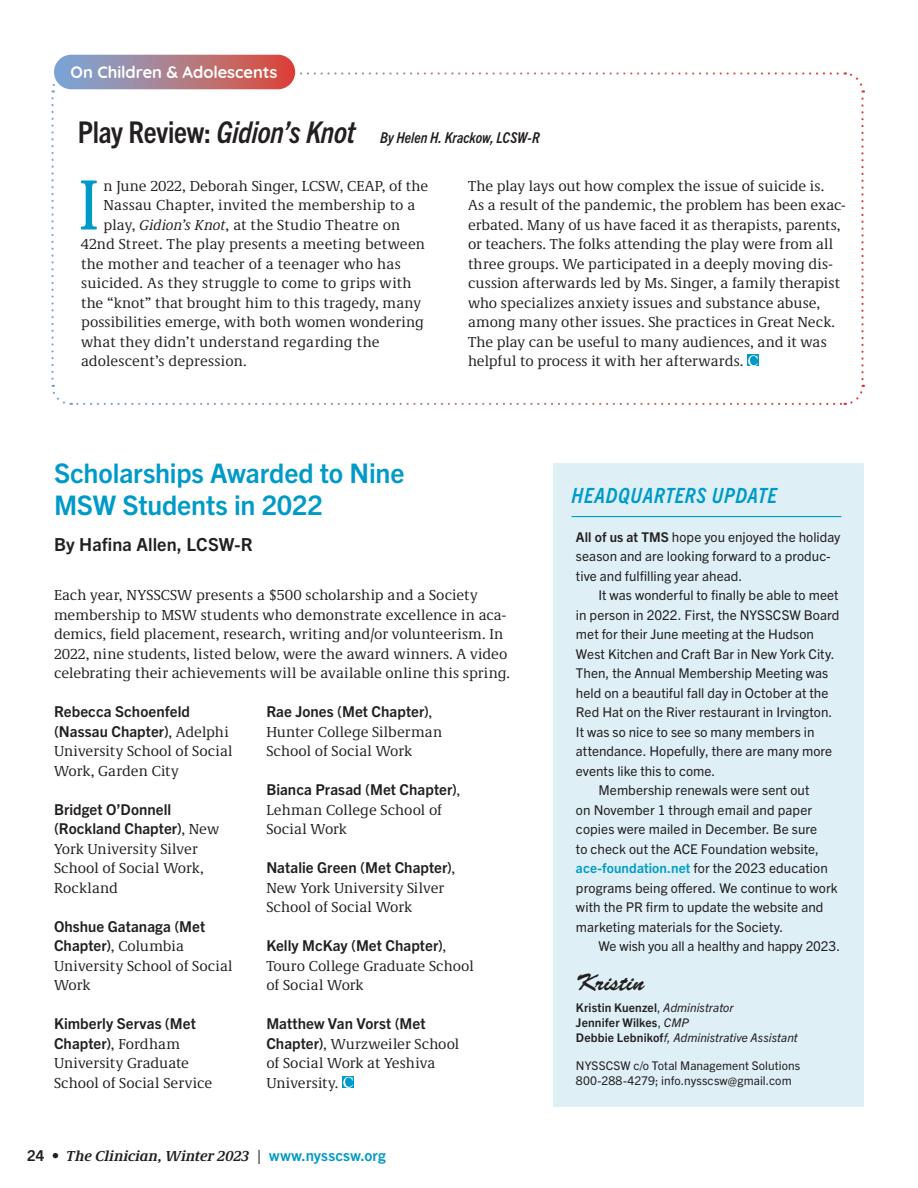
<style>
.page{position:relative;width:918px;height:1188px;background:#fff}
.page>*{position:absolute;margin:0;border:0;box-sizing:border-box;transform-origin:0 0}
.Body_Text_-_P1{font:condensed 73.5px "Demos Next Pro";color:#009ac8}
.Header_-_Trade_24pt{font:700 27px/31.5px "Trade Gothic Next LT Pro";letter-spacing:-.005em;color:#009ac8}
.Chapter_-_Text{font:24px "Brush Script Std";color:#231f20}
.t1{font:italic 700 condensed 21px "Trade Gothic Next LT Pro";letter-spacing:.03em;color:#009ac8}
.Credit_-_Trade_Bold{font:700 18px "Trade Gothic Next LT Pro";letter-spacing:.005em;color:#231f20}
.Captions{font:700 16.5px "Quicksand";letter-spacing:-.005em;color:#fff}
.Body_Text_-_Space{font:15px/19.5px "Demos Next Pro";letter-spacing:.005em;color:#231f20}
.Body_Text_-_No_Inden{font:15px/19.5px "Demos Next Pro";letter-spacing:.005em;color:#231f20}
.Body_Text_-_P1-2{font:15px "Demos Next Pro";letter-spacing:.01em;color:#231f20}
.Body_Text_-_Sans{font:italic 700 condensed 15px "Trade Gothic Next LT Pro";color:#231f20}
.t2{font:italic 700 15px "Demos Next Pro";color:#231f20}
.Body_Text_-_Sans-2{font:13.5px/19.5px "Trade Gothic Next LT Pro";letter-spacing:.005em;color:#231f20}
.Side_Text_-_Trade_Re{font:700 12px/15px "Trade Gothic Next LT Pro";letter-spacing:.01em;color:#231f20}
.Body_Text_-_No_Inden-2{font:12px/15px "Trade Gothic Next LT Pro";letter-spacing:.005em;color:#231f20}
.s1{font-style:normal;font-size:30px}
.s2{font-size:30px}
.s3{font-style:italic}
.s4{font-family:"Trade Gothic Next LT Pro";font-weight:700}
.s5{font-family:"Trade Gothic Next LT Pro";font-style:normal}
.s6{font-family:"Trade Gothic Next LT Pro";font-weight:400;font-style:normal;font-size:18px}
.s7{font-family:"Trade Gothic Next LT Pro";font-style:normal;color:#009ac8}
.s8{font-weight:700}
.s9{font-weight:700;color:#009ac8}
.s10{font-weight:400}
.s11{font-weight:400;font-style:italic}
</style>
<div class="page">
<div style="left:554px;top:463px;width:310px;height:644px;background:#def0f6"></div>
<div style="left:54px;top:55px;width:241px;height:34px;background:linear-gradient(to right,#7baddd,#df4a37);border-radius:17px"></div>
<svg style="left:51px;top:71px;width:814px;height:334px"></svg>
<div style="left:342px;top:1076px;width:12px;height:11px;background:#009ac8"></div>
<svg style="left:343px;top:1077px;width:10px;height:11px"></svg>
<hr style="left:572px;top:516px;width:270px;height:1px;background:#009ac8">
<p class="Captions" style="left:71px;top:58px;width:208px">On Children &amp; Adolescents</p>
<p class="Body_Text_-_Sans" style="left:78px;top:128px;width:463px"><span class="s1">Play Review:</span> <span class="s2">Gidion’s Knot</span> By Helen H. Krackow, LCSW-R</p>
<p class="Body_Text_-_No_Inden" style="left:468px;top:175px;width:379px">The play lays out how complex the issue of suicide is.<br>As a result of the pandemic, the problem has been exac&shy;erbated. Many of us have faced it as therapists, parents, or teachers. The folks attending the play were from all three groups. We participated in a deeply moving dis&shy;cussion afterwards led by Ms. Singer, a family therapist who specializes anxiety issues and substance abuse, among many other issues. She practices in Great Neck.<br>The play can be useful to many audiences, and it was helpful to process it with her afterwards.</p>
<p class="Body_Text_-_P1" style="left:79px;top:156px;width:22px">I</p>
<p class="Body_Text_-_P1-2" style="left:103px;top:175px;width:326px">n June 2022, Deborah Singer, LCSW, CEAP, of the</p>
<p class="Body_Text_-_P1-2" style="left:103px;top:195px;width:313px">Nassau Chapter, invited the membership to a</p>
<p class="Body_Text_-_P1-2" style="left:103px;top:214px;width:298px">play, <span class="s3">Gidion’s Knot</span>, at the Studio Theatre on</p>
<p class="Body_Text_-_P1-2" style="left:81px;top:234px;width:346px">42nd Street. The play presents a meeting between</p>
<p class="Body_Text_-_P1-2" style="left:81px;top:253px;width:321px">the mother and teacher of a teenager who has</p>
<p class="Body_Text_-_P1-2" style="left:81px;top:273px;width:332px">suicided. As they struggle to come to grips with</p>
<p class="Body_Text_-_P1-2" style="left:81px;top:292px;width:342px">the “knot” that brought him to this tragedy, many</p>
<p class="Body_Text_-_P1-2" style="left:81px;top:312px;width:345px">possibilities emerge, with both women wondering</p>
<p class="Body_Text_-_P1-2" style="left:81px;top:331px;width:300px">what they didn’t understand regarding the</p>
<p class="Body_Text_-_P1-2" style="left:81px;top:351px;width:167px">adolescent’s depression.</p>
<p class="Header_-_Trade_24pt" style="left:54px;top:456px;width:352px">Scholarships Awarded to Nine<br>MSW Students in 2022</p>
<p class="Credit_-_Trade_Bold" style="left:54px;top:531px;width:200px">By Hafina Allen, LCSW-R</p>
<p class="Body_Text_-_Space" style="left:54px;top:585px;width:457px">Each year, NYSSCSW presents a $500 scholarship and a Society membership to MSW students who demonstrate excellence in aca&shy;demics, field placement, research, writing and/or volunteerism. In 2022, nine students, listed below, were the award winners. A video celebrating their achievements will be available online this spring.</p>
<p class="Body_Text_-_Space" style="left:54px;top:702px;width:180px"><span class="s4">Rebecca Schoenfeld (Nassau Chapter)</span>, Adelphi<br>University School of Social<br>Work, Garden City</p>
<p class="Body_Text_-_Space" style="left:54px;top:799px;width:167px"><span class="s4">Bridget O’Donnell (Rockland Chapter)</span>, New<br>York University Silver<br>School of Social Work,<br>Rockland</p>
<p class="Body_Text_-_Space" style="left:54px;top:916px;width:180px"><span class="s4">Ohshue Gatanaga (Met<br>Chapter)</span>, Columbia<br>University School of Social<br>Work</p>
<p class="Body_Text_-_Space" style="left:54px;top:1014px;width:160px"><span class="s4">Kimberly Servas (Met<br>Chapter)</span>, Fordham<br>University Graduate<br>School of Social Service</p>
<p class="Body_Text_-_Space" style="left:266px;top:702px;width:177px"><span class="s4">Rae Jones (Met Chapter)</span>,<br>Hunter College Silberman<br>School of Social Work</p>
<p class="Body_Text_-_Space" style="left:266px;top:780px;width:195px"><span class="s4">Bianca Prasad (Met Chapter)</span>,<br>Lehman College School of<br>Social Work</p>
<p class="Body_Text_-_Space" style="left:266px;top:858px;width:190px"><span class="s4">Natalie Green (Met Chapter)</span>,<br>New York University Silver<br>School of Social Work</p>
<p class="Body_Text_-_Space" style="left:266px;top:936px;width:209px"><span class="s4">Kelly McKay (Met Chapter)</span>,<br>Touro College Graduate School of Social Work</p>
<p class="Body_Text_-_Space" style="left:266px;top:1014px;width:195px"><span class="s4">Matthew Van Vorst (Met<br>Chapter)</span>, Wurzweiler School of Social Work at Yeshiva<br>University.</p>
<p class="t2" style="left:27px;top:1146px;width:360px"><span class="s5">24 •</span> The Clinician, Winter 2023 <span class="s6">|</span> <span class="s7">www.nysscsw.org</span></p>
<p class="t1" style="left:572px;top:481px;width:207px">HEADQUARTERS UPDATE</p>
<p class="Body_Text_-_Sans-2" style="left:576px;top:526px;width:266px"><span class="s8">All of us at TMS</span> hope you enjoyed the holiday season and are looking forward to a produc&shy;tive and fulfilling year ahead.</p>
<p class="Body_Text_-_Sans-2" style="left:576px;top:584px;width:265px;text-indent:22px">It was wonderful to finally be able to meet in person in 2022. First, the NYSSCSW Board met for their June meeting at the Hudson West Kitchen and Craft Bar in New York City.<br>Then, the Annual Membership Meeting was held on a beautiful fall day in October at the Red Hat on the River restaurant in Irvington.<br>It was so nice to see so many members in attendance. Hopefully, there are many more events like this to come.</p>
<p class="Body_Text_-_Sans-2" style="left:576px;top:779px;width:263px;text-indent:22px">Membership renewals were sent out<br>on November 1 through email and paper copies were mailed in December. Be sure<br>to check out the ACE Foundation website, <span class="s9">ace-foundation.net</span> for the 2023 education programs being offered. We continue to work with the PR firm to update the website and marketing materials for the Society.</p>
<p class="Body_Text_-_Sans-2" style="left:598px;top:935px;width:243px">We wish you all a healthy and happy 2023.</p>
<p class="Chapter_-_Text" style="left:576px;top:969px;width:70px">Kristin</p>
<p class="Side_Text_-_Trade_Re" style="left:576px;top:999px;width:223px">Kristin Kuenzel<span class="s10">,</span> <span class="s11">Administrator<br></span>Jennifer Wilkes<span class="s10">,</span> <span class="s11">CMP<br></span>Debbie Lebnikof<span class="s11">f, Administrative Assistant</span></p>
<p class="Body_Text_-_No_Inden-2" style="left:576px;top:1058px;width:226px">NYSSCSW c/o Total Management Solutions<br>800-288-4279; info.nysscsw@gmail.com</p>
</div>
